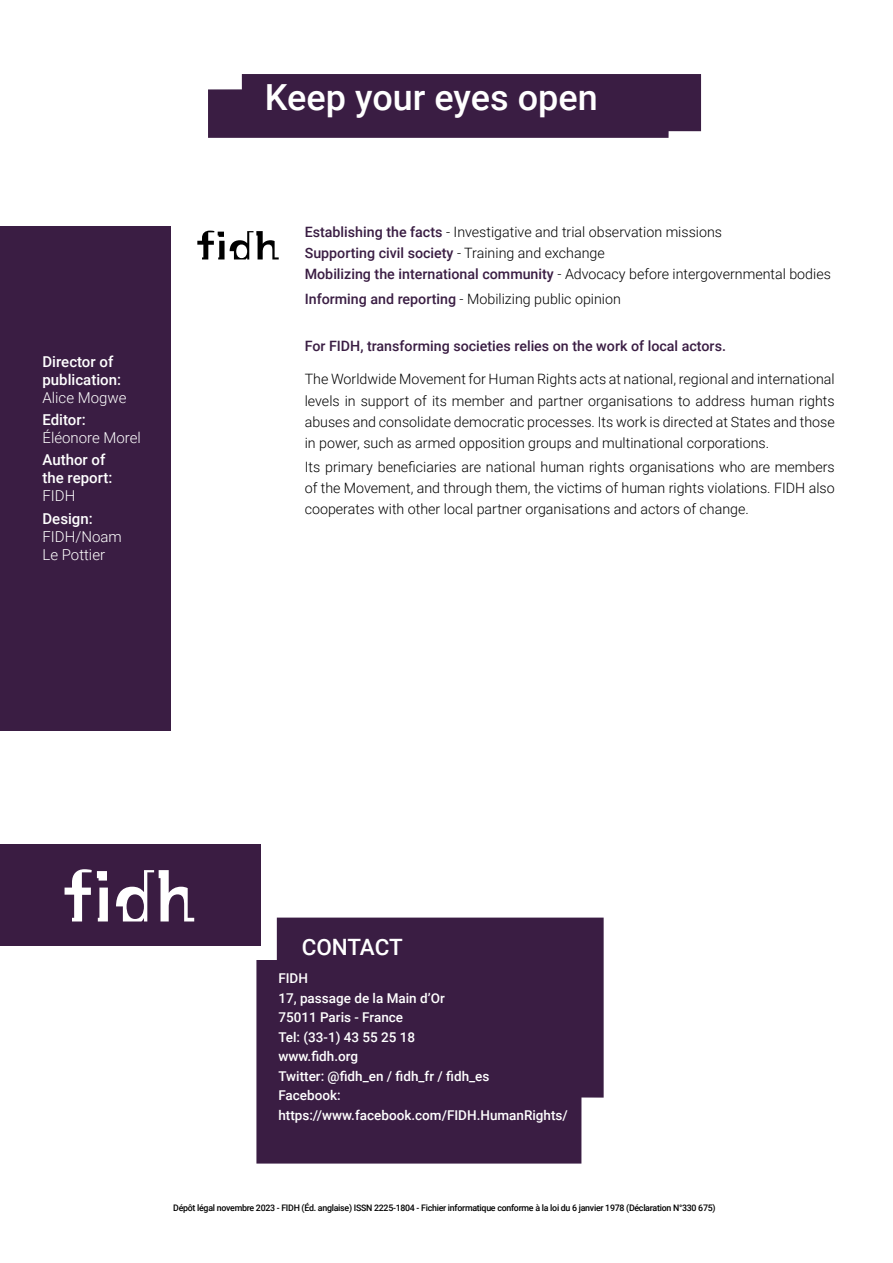
<style>
.page{position:relative;width:893px;height:1263px;background:#fff}
.page>*{position:absolute;margin:0;border:0;box-sizing:border-box;transform-origin:0 0}
.t1{font:500 36px "Roboto";color:#fff}
.t2{font:500 22.5px "Roboto";letter-spacing:-.01em;color:#fff}
.ENCADRÉS{font:500 15px/18px "Roboto";color:#fff}
.ENCADRÉS-2{font:300 15px/18px "Roboto";color:#fff}
.Texte_courant{font:300 14.25px/21px "Roboto";color:#000;text-align:justify}
.Texte_courant-2{font:500 14.25px "Roboto";color:#3a1d43}
.t3{font:500 13.5px "Roboto";color:#fff}
.t4{font:500 9px "Roboto";letter-spacing:-.03em;color:#000}
.s1{font-weight:500;color:#3a1d43}
.s2{font-weight:300;color:#000}
</style>
<div class="page">
<div style="left:0;top:226px;width:170px;height:505px;background:#3a1d43"></div>
<div style="left:208px;top:74px;width:493px;height:64px;background:#3a1d43"></div>
<svg style="left:197px;top:231px;width:82px;height:28px"></svg>
<div style="left:0;top:844px;width:261px;height:102px;background:#3a1c42"></div>
<svg style="left:116px;top:870px;width:78px;height:51px"></svg>
<svg style="left:65px;top:869px;width:43px;height:52px"></svg>
<div style="left:256px;top:917px;width:348px;height:246px;background:#3a1d43"></div>
<p class="ENCADRÉS" style="left:43px;top:352px;width:80px">Director of publication:</p>
<p class="ENCADRÉS-2" style="left:43px;top:388px;width:85px">Alice Mogwe</p>
<p class="ENCADRÉS" style="left:43px;top:410px;width:45px">Editor:</p>
<p class="ENCADRÉS-2" style="left:43px;top:428px;width:100px">Éléonore Morel</p>
<p class="ENCADRÉS" style="left:43px;top:450px;width:71px">Author of the report:</p>
<p class="ENCADRÉS-2" style="left:43px;top:486px;width:34px">FIDH</p>
<p class="ENCADRÉS" style="left:43px;top:509px;width:52px">Design:</p>
<p class="ENCADRÉS-2" style="left:43px;top:527px;width:81px">FIDH/Noam<br>Le Pottier</p>
<p class="t1" style="left:265px;top:72px;width:334px">Keep your eyes open</p>
<p class="Texte_courant" style="left:305px;top:221px;width:419px"><span class="s1">Establishing the facts</span> - Investigative and trial observation missions</p>
<p class="Texte_courant-2" style="left:305px;top:243px;width:301px">Supporting civil society <span class="s2">- Training and exchange</span></p>
<p class="Texte_courant" style="left:305px;top:263px;width:528px"><span class="s1">Mobilizing the international community</span> - Advocacy before intergovernmental bodies</p>
<p class="Texte_courant" style="left:305px;top:288px;width:318px"><span class="s1">Informing and reporting</span> - Mobilizing public opinion</p>
<p class="Texte_courant-2" style="left:305px;top:336px;width:423px">For FIDH, transforming societies relies on the work of local actors.</p>
<p class="Texte_courant" style="left:305px;top:368px;width:531px">The Worldwide Movement for Human Rights acts at national, regional and international levels in support of its member and partner organisations to address human rights abuses and consolidate democratic processes. Its work is directed at States and those in power, such as armed opposition groups and multinational corporations.</p>
<p class="Texte_courant" style="left:305px;top:455px;width:531px">Its primary beneficiaries are national human rights organisations who are members of the Movement, and through them, the victims of human rights violations. FIDH also cooperates with other local partner organisations and actors of change.</p>
<p class="t2" style="left:302px;top:932px;width:103px">CONTACT</p>
<p class="t3" style="left:278px;top:969px;width:31px">FIDH</p>
<p class="t3" style="left:278px;top:988px;width:168px">17, passage de la Main d’Or</p>
<p class="t3" style="left:278px;top:1008px;width:126px">75011 Paris - France</p>
<p class="t3" style="left:278px;top:1027px;width:138px">Tel: (33-1) 43 55 25 18</p>
<p class="t3" style="left:278px;top:1047px;width:81px">www.fidh.org</p>
<p class="t3" style="left:278px;top:1066px;width:213px">Twitter: @fidh_en / fidh_fr / fidh_es</p>
<p class="t3" style="left:278px;top:1086px;width:64px">Facebook:</p>
<p class="t3" style="left:278px;top:1105px;width:291px">https://www.facebook.com/FIDH.HumanRights/</p>
<p class="t4" style="left:173px;top:1201px;width:544px">Dépôt légal novembre 2023 - FIDH (Éd. anglaise) ISSN 2225-1804 - Fichier informatique conforme à la loi du 6 janvier 1978 (Déclaration N°330 675)</p>
</div>
